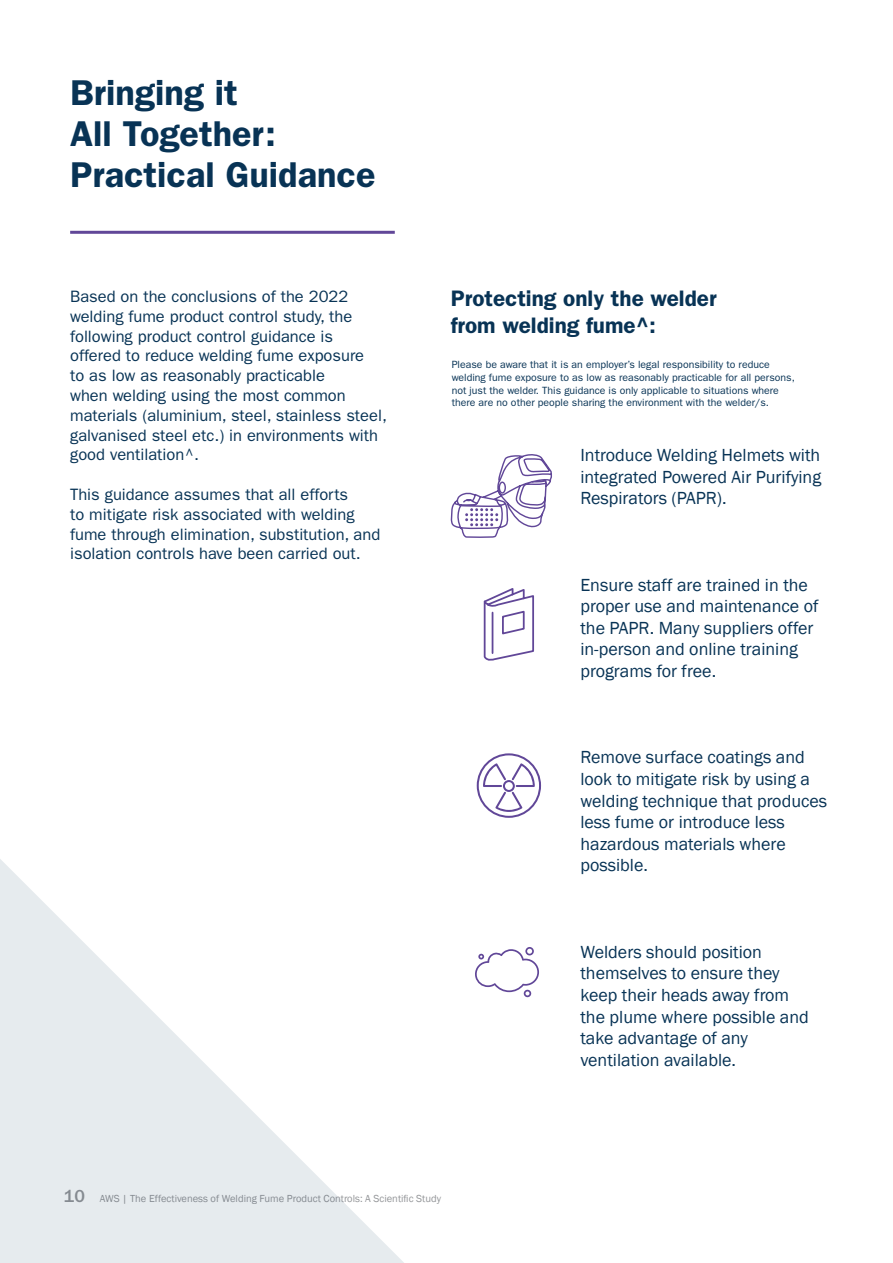
<style>
.page{position:relative;width:893px;height:1263px;background:#fff}
.page>*{position:absolute;margin:0;border:0;box-sizing:border-box;transform-origin:0 0}
.t1{font:600 36px/40.5px "ITC Franklin Gothic Std";color:#083355}
.t2{font:600 22.5px/27px "ITC Franklin Gothic Std";color:#083355}
.t3{font:18px/21.6px "Franklin Gothic";color:#083355}
.t4{font:16.5px/19.8px "ITC Franklin Gothic Std";color:#083355}
.t5{font:10.5px/12.6px "ITC Franklin Gothic Std";color:#083355}
.t6{font:10.5px "Franklin Gothic";color:#939598}
.s1{font-family:"ITC Franklin Gothic Std";font-weight:500;font-size:18px}
</style>
<div class="page">
<svg style="left:0;top:782px;width:529px;height:481px"></svg>
<svg style="left:450px;top:454px;width:102px;height:84px"></svg>
<svg style="left:483px;top:588px;width:51px;height:73px"></svg>
<svg style="left:477px;top:753px;width:64px;height:65px"></svg>
<svg style="left:475px;top:947px;width:64px;height:50px"></svg>
<hr style="left:70px;top:231px;width:325px;height:3px;background:#614798">
<h1 class="t1" style="left:70px;top:73px;width:307px">Bringing it<br>All Together:<br>Practical Guidance</h1>
<p class="t4" style="left:70px;top:287px;width:318px">Based on the conclusions of the 2022 welding fume product control study, the following product control guidance is offered to reduce welding fume exposure<br>to as low as reasonably practicable<br>when welding using the most common materials (aluminium, steel, stainless steel, galvanised steel etc.) in environments with good ventilation^.</p>
<p class="t4" style="left:70px;top:485px;width:312px">This guidance assumes that all efforts<br>to mitigate risk associated with welding fume through elimination, substitution, and isolation controls have been carried out.</p>
<p class="t2" style="left:451px;top:285px;width:267px">Protecting only the welder from welding fume^:</p>
<p class="t5" style="left:452px;top:359px;width:345px">Please be aware that it is an employer’s legal responsibility to reduce welding fume exposure to as low as reasonably practicable for all persons, not just the welder. This guidance is only applicable to situations where there are no other people sharing the environment with the welder/s.</p>
<p class="t3" style="left:580px;top:445px;width:242px;text-align:justify">Introduce Welding Helmets with integrated Powered Air Purifying Respirators (PAPR).</p>
<p class="t3" style="left:580px;top:574px;width:240px">Ensure staff are trained in the proper use and maintenance of the PAPR. Many suppliers offer in-person and online training programs for free.</p>
<p class="t3" style="left:580px;top:747px;width:248px">Remove surface coatings and look to mitigate risk by using a welding technique that produces less fume or introduce less hazardous materials where possible.</p>
<p class="t3" style="left:580px;top:941px;width:230px">Welders should position themselves to ensure they keep their heads away from the plume where possible and take advantage of any ventilation available.</p>
<p class="t6" style="left:64px;top:1192px;width:379px"><span class="s1">10</span> AWS | The Effectiveness of Welding Fume Product Controls: A Scientific Study</p>
</div>
